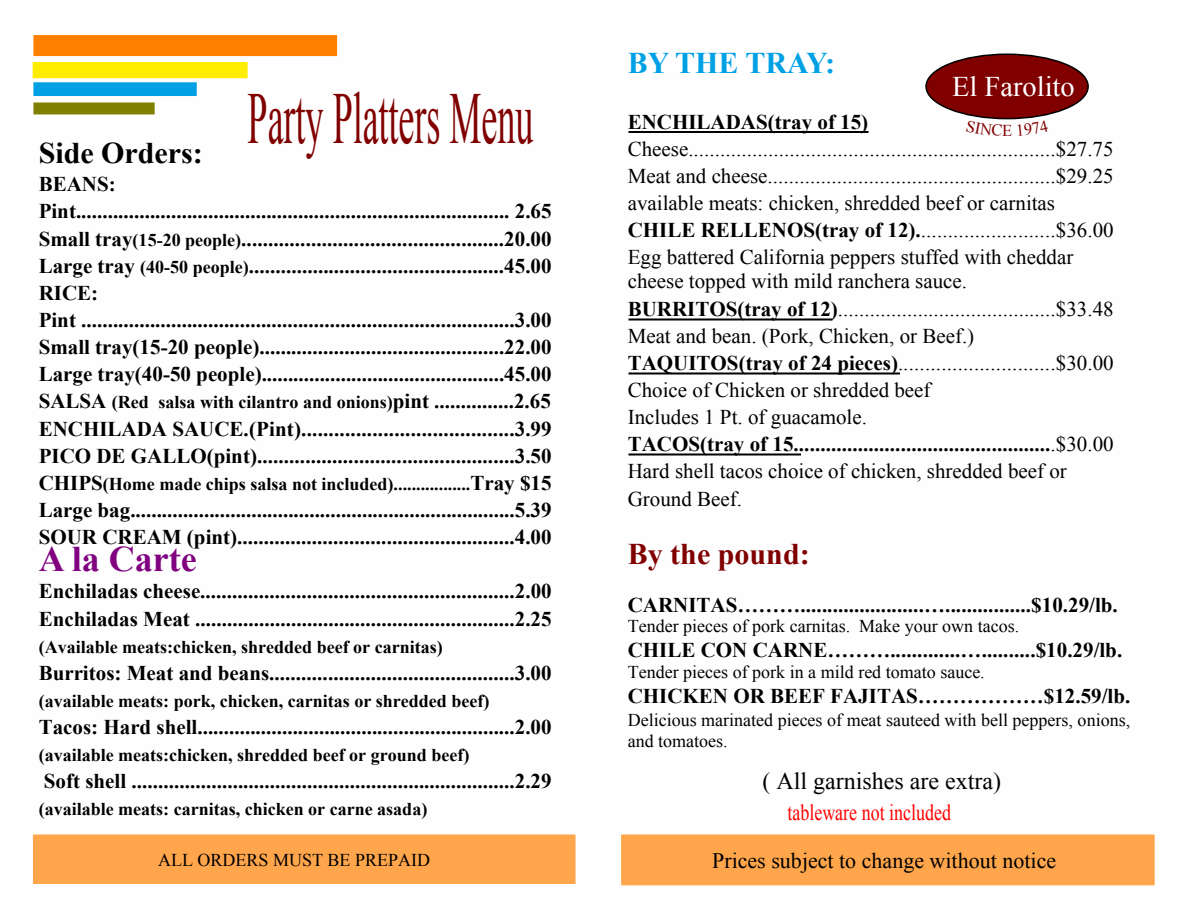
<style>
.page{position:relative;width:1188px;height:918px;background:#fff}
.page>*{position:absolute;margin:0;border:0;box-sizing:border-box;transform-origin:0 0}
.t1{font:73.05px "Times New Roman";color:#800000;scale:.49 1}
.t2{font:700 36px "Times New Roman";color:#800080}
.t3{font:700 30px "Times New Roman";color:#000}
.t4{font:700 30px "Times New Roman";color:#800000}
.t5{font:700 30px "Times New Roman";color:#00a0e4}
.t6{font:28.5px "Times New Roman";color:#fff}
.t7{font:24px "Times New Roman";color:#000}
.t8{font:22.65px "Times New Roman";color:#f00;scale:.79 1}
.t9{font:22.05px "Times New Roman";color:#000}
.t10{font:700 21px/27.2px "Times New Roman";color:#000}
.t11{font:21px/27.2px "Times New Roman";color:#000}
.t12{font:700 18px "Times New Roman";color:#000}
.t13{font:18px/20.7px "Times New Roman";color:#000}
.t14{font:16.5px "Times New Roman";color:#800000}
.s1{font-size:18px}
.s2{font-size:21px}
.s3{font-weight:700}
</style>
<div class="page">
<hr style="left:628px;top:131px;width:240px;height:2px;background:#000">
<hr style="left:628px;top:319px;width:204px;height:1px;background:#000">
<hr style="left:628px;top:373px;width:272px;height:1px;background:#000">
<hr style="left:628px;top:454px;width:173px;height:1px;background:#000">
<div style="left:620px;top:833px;width:536px;height:54px;background:#ffa64c;border:2px solid #fefefe"></div>
<div style="left:33px;top:35px;width:304px;height:21px;background:#ff8000;border:2px solid #ff8000"></div>
<div style="left:33px;top:62px;width:215px;height:16px;background:#ffed00;border:2px solid #ffed00"></div>
<div style="left:33px;top:82px;width:164px;height:14px;background:#00a0e4;border:2px solid #00a0e4"></div>
<div style="left:33px;top:102px;width:122px;height:12px;background:#808000;border:2px solid #808000"></div>
<div style="left:31px;top:833px;width:546px;height:52px;background:#ffa64c;border:2px solid #fefefe"></div>
<div style="left:925px;top:54px;width:164px;height:65px;background:#800000;border:2px solid #000;border-radius:50%"></div>
<h1 class="t1" style="left:248px;top:93px;width:585px">Party Platters Menu</h1>
<h3 class="t3" style="left:39px;top:142px;width:166px">Side Orders:</h3>
<p class="t10" style="left:39px;top:173px;width:515px">BEANS:<br>Pint.................................................................................. 2.65<br>Small tray<span class="s1">(15-20 people)</span>.................................................20.00<br>Large tray <span class="s1">(40-50 people)</span>................................................45.00<br>RICE:<br>Pint ..................................................................................3.00<br>Small tray(15-20 people)..............................................22.00<br>Large tray(40-50 people)..............................................45.00</p>
<p class="t12" style="left:39px;top:396px;width:514px"><span class="s2">SALSA</span> (Red salsa with cilantro and onions)<span class="s2">pint ...............2.65</span></p>
<p class="t10" style="left:39px;top:417px;width:514px">ENCHILADA SAUCE.(Pint).......................................3.99<br>PICO DE GALLO(pint)................................................3.50</p>
<p class="t12" style="left:39px;top:478px;width:514px"><span class="s2">CHIPS</span>(Home made chips salsa not included).................<span class="s2">Tray $15</span></p>
<p class="t10" style="left:39px;top:499px;width:515px">Large bag.........................................................................5.39<br>SOUR CREAM (pint)....................................................4.00</p>
<h2 class="t2" style="left:39px;top:547px;width:160px">A la Carte</h2>
<p class="t10" style="left:39px;top:580px;width:515px">Enchiladas cheese...........................................................2.00<br>Enchiladas Meat ............................................................2.25</p>
<p class="t12" style="left:39px;top:640px;width:406px">(Available meats:chicken, shredded beef or carnitas)</p>
<p class="t10" style="left:39px;top:661px;width:514px">Burritos: Meat and beans..............................................3.00</p>
<p class="t12" style="left:39px;top:695px;width:452px">(available meats: pork, chicken, carnitas or shredded beef)</p>
<p class="t10" style="left:39px;top:716px;width:514px">Tacos: Hard shell............................................................2.00</p>
<p class="t12" style="left:39px;top:749px;width:432px">(available meats:chicken, shredded beef or ground beef)</p>
<p class="t10" style="left:44px;top:770px;width:509px">Soft shell ........................................................................2.29</p>
<p class="t12" style="left:39px;top:803px;width:390px">(available meats: carnitas, chicken or carne asada)</p>
<p class="t13" style="left:158px;top:851px;width:274px">ALL ORDERS MUST BE PREPAID</p>
<h3 class="t5" style="left:628px;top:53px;width:209px">BY THE TRAY:</h3>
<h3 class="t6" style="left:952px;top:76px;width:124px">El Farolito</h3>
<p class="t10" style="left:628px;top:110px;width:242px">ENCHILADAS(tray of 15)</p>
<p class="t11" style="left:628px;top:137px;width:487px">Cheese.....................................................................$27.75<br>Meat and cheese......................................................$29.25 available meats: chicken, shredded beef or carnitas <span class="s3">CHILE RELLENOS(tray of 12).</span>.........................$36.00<br>Egg battered California peppers stuffed with cheddar</p>
<p class="t11" style="left:628px;top:270px;width:487px">cheese topped with mild ranchera sauce.<br><span class="s3">BURRITOS(tray of 12)</span>.........................................$33.48<br>Meat and bean. (Pork, Chicken, or Beef.)<br><span class="s3">TAQUITOS(tray of 24 pieces)</span>.............................$30.00<br>Choice of Chicken or shredded beef<br>Includes 1 Pt. of guacamole.<br><span class="s3">TACOS(tray of 15................................................</span>.$30.00<br>Hard shell tacos choice of chicken, shredded beef or Ground Beef.</p>
<h3 class="t4" style="left:628px;top:544px;width:183px">By the pound:</h3>
<p class="t10" style="left:628px;top:594px;width:492px">CARNITAS……….......................…................$10.29/lb.</p>
<p class="t13" style="left:628px;top:617px;width:393px">Tender pieces of pork carnitas. Make your own tacos.</p>
<p class="t10" style="left:628px;top:639px;width:496px">CHILE CON CARNE……….............…..........$10.29/lb.</p>
<p class="t13" style="left:628px;top:663px;width:359px">Tender pieces of pork in a mild red tomato sauce.</p>
<p class="t10" style="left:628px;top:684px;width:504px">CHICKEN OR BEEF FAJITAS………………$12.59/lb.</p>
<p class="t13" style="left:628px;top:711px;width:504px">Delicious marinated pieces of meat sauteed with bell peppers, onions, and tomatoes.</p>
<p class="t7" style="left:762px;top:772px;width:240px">( All garnishes are extra)</p>
<p class="t14" style="left:1002px;top:125px;width:12px">E</p>
<p class="t8" style="left:788px;top:804px;width:208px">tableware not included</p>
<p class="t9" style="left:712px;top:853px;width:346px">Prices subject to change without notice</p>
</div>
